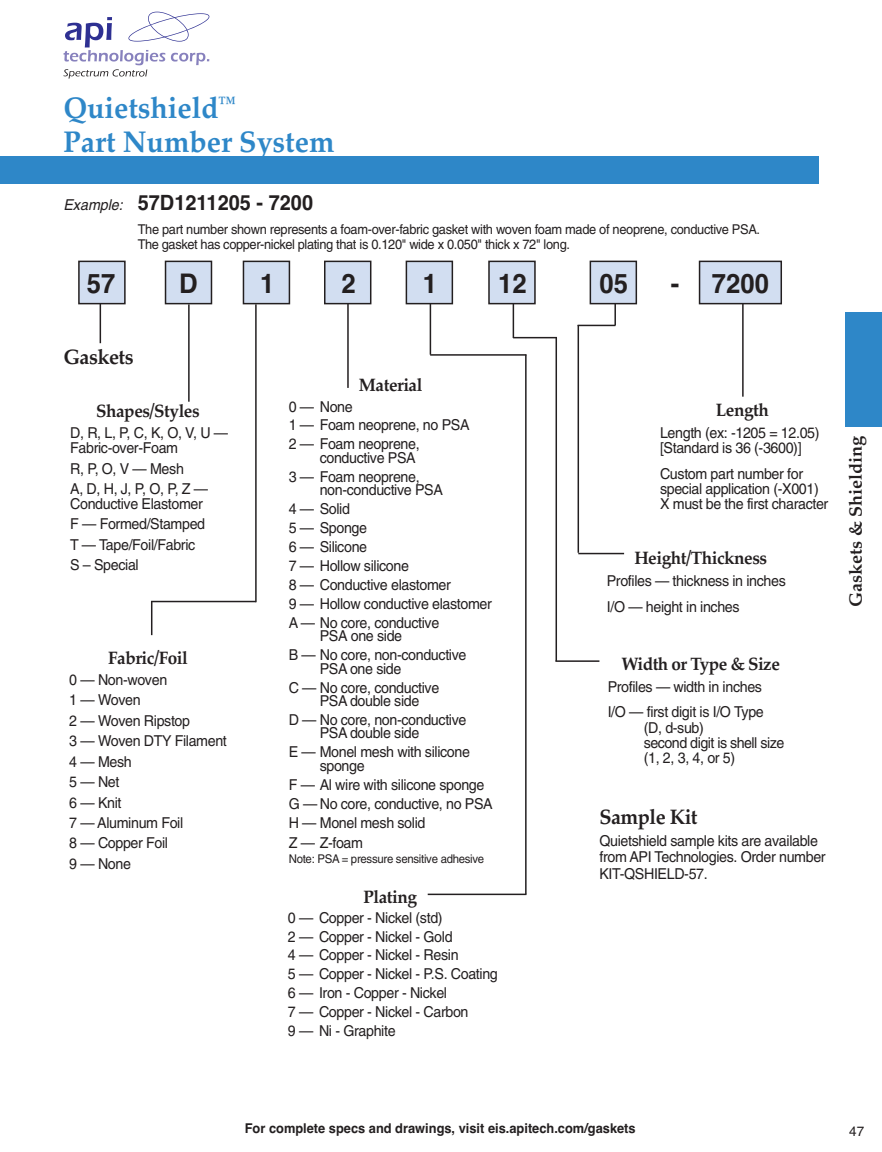
<style>
.page{position:relative;width:882px;height:1152px;background:#fff}
.page>*{position:absolute;margin:0;border:0;box-sizing:border-box;transform-origin:0 0}
.t1{font:700 30px/33px "Palatino";color:#2e87c8;scale:.95 1}
.t2{font:700 27px "Helvetica";color:#231f20;scale:.95 1}
.t3{font:700 21px "Helvetica";color:#231f20;scale:.95 1}
.t4{font:700 21px "Palatino";letter-spacing:-.025em;color:#231f20;scale:.95 1}
.t5{font:700 18px "Palatino";letter-spacing:-.025em;color:#231f20;scale:.95 1}
.t6{font:700 18px "Palatino";color:#231f20}
.t7{font:15px/18.9px "Helvetica";letter-spacing:-.025em;color:#231f20;scale:.95 1}
.t8{font:13.5px/15px "Helvetica";letter-spacing:-.025em;color:#231f20;scale:.95 1}
.t9{font:700 13.5px "Helvetica";color:#231f20;scale:.95 1}
.t10{font:13.5px "Helvetica";letter-spacing:-.025em;color:#231f20}
.t11{font:12px "Helvetica";letter-spacing:-.025em;color:#231f20;scale:.95 1}
.s1{font-weight:400;font-style:italic;font-size:15px}
</style>
<div class="page">
<svg style="left:63px;top:12px;width:146px;height:67px"></svg>
<div style="left:590px;top:261px;width:46px;height:42px;background:#d2def1"></div>
<div style="left:589px;top:260px;width:48px;height:44px;border:2px solid #231f20"></div>
<div style="left:489px;top:261px;width:46px;height:42px;background:#d2def1"></div>
<div style="left:488px;top:260px;width:47px;height:44px;border:2px solid #231f20"></div>
<div style="left:406px;top:261px;width:46px;height:42px;background:#d2def1"></div>
<div style="left:405px;top:260px;width:48px;height:44px;border:2px solid #231f20"></div>
<div style="left:699px;top:261px;width:82px;height:42px;background:#d2def1"></div>
<div style="left:698px;top:260px;width:83px;height:44px;border:2px solid #231f20"></div>
<div style="left:324px;top:261px;width:46px;height:42px;background:#d2def1"></div>
<div style="left:324px;top:260px;width:47px;height:44px;border:2px solid #231f20"></div>
<div style="left:243px;top:261px;width:46px;height:42px;background:#d2def1"></div>
<div style="left:243px;top:260px;width:47px;height:44px;border:2px solid #231f20"></div>
<div style="left:165px;top:261px;width:46px;height:42px;background:#d2def1"></div>
<div style="left:165px;top:260px;width:47px;height:44px;border:2px solid #231f20"></div>
<div style="left:79px;top:261px;width:46px;height:42px;background:#d2def1"></div>
<div style="left:78px;top:260px;width:48px;height:44px;border:2px solid #231f20"></div>
<div style="left:0;top:157px;width:818px;height:27px;background:#2e87c8"></div>
<div style="left:845px;top:312px;width:36px;height:114px;background:#2e87c8"></div>
<hr style="left:100px;top:304px;width:1px;height:39px;background:#231f20">
<hr style="left:188px;top:304px;width:1px;height:97px;background:#231f20">
<hr style="left:255px;top:304px;width:1px;height:298px;background:#231f20">
<hr style="left:151px;top:600px;width:105px;height:2px;background:#231f20">
<hr style="left:347px;top:304px;width:1px;height:84px;background:#231f20">
<hr style="left:525px;top:354px;width:1px;height:540px;background:#231f20">
<hr style="left:427px;top:893px;width:99px;height:2px;background:#231f20">
<hr style="left:512px;top:304px;width:2px;height:34px;background:#231f20">
<hr style="left:513px;top:337px;width:44px;height:1px;background:#231f20">
<hr style="left:555px;top:337px;width:2px;height:324px;background:#231f20">
<hr style="left:555px;top:660px;width:44px;height:1px;background:#231f20">
<hr style="left:577px;top:324px;width:38px;height:2px;background:#231f20">
<svg style="left:614px;top:303px;width:1px;height:22px"></svg>
<hr style="left:577px;top:325px;width:2px;height:227px;background:#231f20">
<hr style="left:742px;top:304px;width:1px;height:92px;background:#231f20">
<hr style="left:578px;top:552px;width:46px;height:2px;background:#231f20">
<hr style="left:429px;top:304px;width:2px;height:50px;background:#231f20">
<hr style="left:430px;top:354px;width:96px;height:1px;background:#231f20">
<hr style="left:151px;top:601px;width:1px;height:34px;background:#231f20">
<h1 class="t1" style="left:63px;top:95px;width:286px">Quietshield<sup>™<br></sup>Part Number System</h1>
<h3 class="t3" style="left:63px;top:195px;width:264px"><span class="s1">Example:</span> 57D1211205 - 7200</h3>
<p class="t8" style="left:138px;top:223px;width:656px">The part number shown represents a foam-over-fabric gasket with woven foam made of neoprene, conductive PSA.<br>The gasket has copper-nickel plating that is 0.120" wide x 0.050" thick x 72" long.</p>
<h2 class="t2" style="left:87px;top:273px;width:32px">57</h2>
<h2 class="t2" style="left:179px;top:273px;width:21px">D</h2>
<h2 class="t2" style="left:260px;top:273px;width:17px">1</h2>
<h2 class="t2" style="left:341px;top:273px;width:17px">2</h2>
<h2 class="t2" style="left:422px;top:273px;width:17px">1</h2>
<h2 class="t2" style="left:498px;top:273px;width:32px">12</h2>
<h2 class="t2" style="left:599px;top:273px;width:32px">05</h2>
<h2 class="t2" style="left:670px;top:273px;width:105px">- 7200</h2>
<h3 class="t4" style="left:63px;top:349px;width:75px">Gaskets</h3>
<p class="t5" style="left:96px;top:403px;width:110px">Shapes/Styles</p>
<p class="t7" style="left:70px;top:427px;width:168px;line-height:15px">D, R, L, P, C, K, O, V, U —<br>Fabric-over-Foam</p>
<p class="t7" style="left:70px;top:459px;width:147px;line-height:20.4px">R, P, O, V — Mesh<br>A, D, H, J, P, O, P, Z —</p>
<p class="t7" style="left:70px;top:495px;width:144px;line-height:20.4px">Conductive Elastomer<br>F — Formed/Stamped<br>T — Tape/Foil/Fabric<br>S – Special</p>
<p class="t5" style="left:108px;top:650px;width:85px">Fabric/Foil</p>
<p class="t7" style="left:69px;top:671px;width:167px;line-height:20.4px">0 — Non-woven<br>1 — Woven<br>2 — Woven Ripstop<br>3 — Woven DTY Filament<br>4 — Mesh<br>5 — Net<br>6 — Knit<br>7 — Aluminum Foil<br>8 — Copper Foil<br>9 — None</p>
<p class="t5" style="left:359px;top:378px;width:68px">Material</p>
<p class="t7" style="left:289px;top:398px;width:192px">0 — None<br>1 — Foam neoprene, no PSA<br>2 — Foam neoprene,</p>
<p class="t7" style="left:289px;top:449px;width:139px;text-align:right">conductive PSA<br>3 — Foam neoprene,</p>
<p class="t7" style="left:289px;top:482px;width:215px;text-indent:31px">non-conductive PSA<br>4 — Solid<br>5 — Sponge<br>6 — Silicone<br>7 — Hollow silicone<br>8 — Conductive elastomer<br>9 — Hollow conductive elastomer<br>A — No core, conductive</p>
<p class="t7" style="left:289px;top:628px;width:188px;text-indent:31px">PSA one side<br>B — No core, non-conductive</p>
<p class="t7" style="left:289px;top:660px;width:160px;text-align:center">PSA one side<br>C — No core, conductive</p>
<p class="t7" style="left:289px;top:692px;width:188px;text-indent:31px">PSA double side<br>D — No core, non-conductive</p>
<p class="t7" style="left:289px;top:725px;width:192px;text-indent:31px">PSA double side<br>E — Monel mesh with silicone</p>
<p class="t7" style="left:289px;top:757px;width:216px;text-indent:31px">sponge<br>F — Al wire with silicone sponge<br>G — No core, conductive, no PSA<br>H — Monel mesh solid</p>
<p class="t7" style="left:289px;top:834px;width:80px">Z — Z-foam</p>
<p class="t11" style="left:289px;top:854px;width:207px">Note: PSA = pressure sensitive adhesive</p>
<p class="t5" style="left:363px;top:889px;width:58px">Plating</p>
<p class="t7" style="left:288px;top:909px;width:222px">0 — Copper - Nickel (std)<br>2 — Copper - Nickel - Gold<br>4 — Copper - Nickel - Resin<br>5 — Copper - Nickel - P.S. Coating<br>6 — Iron - Copper - Nickel<br>7 — Copper - Nickel - Carbon<br>9 — Ni - Graphite</p>
<p class="t5" style="left:715px;top:403px;width:57px">Length</p>
<p class="t7" style="left:660px;top:426px;width:169px;line-height:15px">Length (ex: -1205 = 12.05) [Standard is 36 (-3600)]</p>
<p class="t7" style="left:660px;top:467px;width:179px;line-height:15px">Custom part number for special application (-X001)<br>X must be the first character</p>
<p class="t5" style="left:634px;top:551px;width:141px">Height/Thickness</p>
<p class="t7" style="left:606px;top:569px;width:190px;line-height:25.8px">Profiles — thickness in inches<br>I/O — height in inches</p>
<p class="t5" style="left:621px;top:657px;width:168px">Width or Type &amp; Size</p>
<p class="t7" style="left:607px;top:675px;width:166px;line-height:25.8px">Profiles — width in inches<br>I/O — first digit is I/O Type</p>
<p class="t7" style="left:643px;top:721px;width:149px;line-height:15px">(D, d-sub)<br>second digit is shell size (1, 2, 3, 4, or 5)</p>
<h3 class="t4" style="left:599px;top:808px;width:105px">Sample Kit</h3>
<p class="t7" style="left:599px;top:833px;width:239px;line-height:16.5px">Quietshield sample kits are available from API Technologies. Order number<br>KIT-QSHIELD-57.</p>
<p class="t6" style="left:848px;top:606px;width:172px;rotate:-90deg">Gaskets &amp; Shielding</p>
<p class="t9" style="left:245px;top:1123px;width:413px">For complete specs and drawings, visit eis.apitech.com/gaskets</p>
<p class="t10" style="left:849px;top:1126px;width:17px">47</p>
</div>
